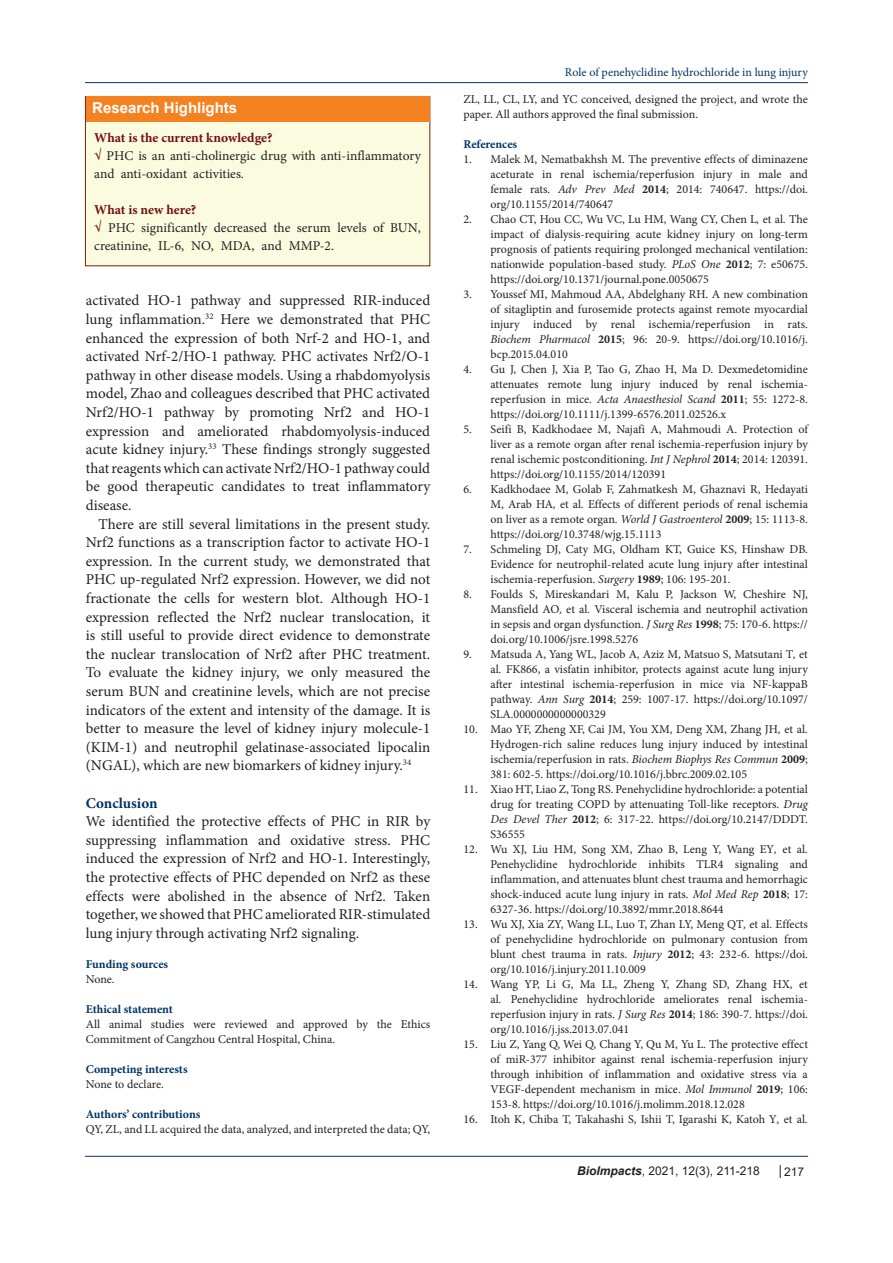
<style>
.page{position:relative;width:893px;height:1263px;background:#fff}
.page>*{position:absolute;margin:0;border:0;box-sizing:border-box;transform-origin:0 0}
.t1{font:15px/18.6px "Minion Pro";color:#231f20;text-align:justify}
.t2{font:700 15px "Arial";color:#fff}
.t3{font:700 15px "Minion Pro";color:#003264}
.BT{font:13.5px/18px "Minion Pro";color:#231f20}
.BT-2{font:700 13.5px "Minion Pro";color:#730e10}
.t4{font:12px/15px "Minion Pro";color:#231f20;text-align:justify}
.t5{font:700 12px "Minion Pro";letter-spacing:-.005em;color:#003466}
.t6{font:12px "Minion Pro";color:#003466}
.t7{font:12px "Arial";color:#231f20}
.s1{font-weight:700;color:#730e10}
.s2{font-style:italic}
.s3{font-weight:700}
.s4{font-weight:700;font-style:italic}
</style>
<div class="page">
<hr style="left:85px;top:82px;width:723px;height:1px;background:#053278">
<hr style="left:85px;top:1156px;width:723px;height:1px;background:#053278">
<svg style="left:780px;top:1165px;width:1px;height:13px"></svg>
<div style="left:85px;top:96px;width:345px;height:170px;background:#fbfbe0"></div>
<div style="left:86px;top:96px;width:343px;height:26px;background:#f58220"></div>
<p class="t2" style="left:92px;top:98px;width:147px">Research Highlights</p>
<p class="BT-2" style="left:94px;top:128px;width:180px">What is the current knowledge?</p>
<p class="BT" style="left:94px;top:146px;width:328px"><span class="s1">√</span> PHC is an anti-cholinergic drug with anti-inflammatory and anti-oxidant activities.</p>
<p class="BT-2" style="left:94px;top:200px;width:104px">What is new here?</p>
<p class="BT" style="left:94px;top:218px;width:328px"><span class="s1">√</span> PHC significantly decreased the serum levels of BUN, creatinine, IL-6, NO, MDA, and MMP-2.</p>
<p class="t1" style="left:86px;top:291px;width:346px">activated HO-1 pathway and suppressed RIR-induced lung inflammation.<sup>32</sup> Here we demonstrated that PHC enhanced the expression of both Nrf-2 and HO-1, and activated Nrf-2/HO-1 pathway. PHC activates Nrf2/O-1 pathway in other disease models. Using a rhabdomyolysis model, Zhao and colleagues described that PHC activated Nrf2/HO-1 pathway by promoting Nrf2 and HO-1 expression and ameliorated rhabdomyolysis-induced acute kidney injury.<sup>33</sup> These findings strongly suggested that reagents which can activate Nrf2/HO-1 pathway could be good therapeutic candidates to treat inflammatory disease.</p>
<p class="t1" style="left:86px;top:515px;width:346px;text-indent:13px">There are still several limitations in the present study.<br>Nrf2 functions as a transcription factor to activate HO-1 expression. In the current study, we demonstrated that PHC up-regulated Nrf2 expression. However, we did not fractionate the cells for western blot. Although HO-1 expression reflected the Nrf2 nuclear translocation, it is still useful to provide direct evidence to demonstrate the nuclear translocation of Nrf2 after PHC treatment.<br>To evaluate the kidney injury, we only measured the serum BUN and creatinine levels, which are not precise indicators of the extent and intensity of the damage. It is better to measure the level of kidney injury molecule-1 (KIM-1) and neutrophil gelatinase-associated lipocalin (NGAL), which are new biomarkers of kidney injury.<sup>34</sup></p>
<p class="t3" style="left:86px;top:792px;width:73px">Conclusion</p>
<p class="t1" style="left:86px;top:812px;width:346px">We identified the protective effects of PHC in RIR by suppressing inflammation and oxidative stress. PHC induced the expression of Nrf2 and HO-1. Interestingly, the protective effects of PHC depended on Nrf2 as these effects were abolished in the absence of Nrf2. Taken together, we showed that PHC ameliorated RIR-stimulated lung injury through activating Nrf2 signaling.</p>
<p class="t5" style="left:86px;top:955px;width:84px">Funding sources</p>
<p class="t4" style="left:86px;top:971px;width:30px">None.</p>
<p class="t5" style="left:86px;top:1000px;width:89px">Ethical statement</p>
<p class="t4" style="left:86px;top:1016px;width:346px">All animal studies were reviewed and approved by the Ethics<br>Commitment of Cangzhou Central Hospital, China.</p>
<p class="t5" style="left:86px;top:1060px;width:103px">Competing interests</p>
<p class="t4" style="left:86px;top:1076px;width:80px">None to declare.</p>
<p class="t5" style="left:86px;top:1105px;width:116px">Authors’ contributions</p>
<p class="t4" style="left:86px;top:1121px;width:346px">QY, ZL, and LL acquired the data, analyzed, and interpreted the data; QY,</p>
<p class="t6" style="left:565px;top:64px;width:244px">Role of penehyclidine hydrochloride in lung injury</p>
<p class="t4" style="left:463px;top:92px;width:346px">ZL, LL, CL, LY, and YC conceived, designed the project, and wrote the paper. All authors approved the final submission.</p>
<p class="t5" style="left:463px;top:136px;width:55px">References</p>
<p class="t4" style="left:490px;top:152px;width:319px;text-indent:-27px">1. Malek M, Nematbakhsh M. The preventive effects of diminazene aceturate in renal ischemia/reperfusion injury in male and female rats. <span class="s2">Adv Prev Med</span> <span class="s3">2014</span>; 2014: 740647. https://doi. org/10.1155/2014/740647</p>
<p class="t4" style="left:490px;top:212px;width:319px;text-indent:-27px">2. Chao CT, Hou CC, Wu VC, Lu HM, Wang CY, Chen L<span class="s2">,</span> et al<span class="s2">.</span> The impact of dialysis-requiring acute kidney injury on long-term prognosis of patients requiring prolonged mechanical ventilation: nationwide population-based study. <span class="s2">PLoS One</span> <span class="s3">2012</span>; 7: e50675. https://doi.org/10.1371/journal.pone.0050675</p>
<p class="t4" style="left:490px;top:287px;width:319px;text-indent:-27px">3. Youssef MI, Mahmoud AA, Abdelghany RH. A new combination of sitagliptin and furosemide protects against remote myocardial injury induced by renal ischemia/reperfusion in rats.<br><span class="s2">Biochem Pharmacol</span> <span class="s3">2015</span>; 96: 20-9. https://doi.org/10.1016/j. bcp.2015.04.010</p>
<p class="t4" style="left:490px;top:362px;width:319px;text-indent:-27px">4. Gu J, Chen J, Xia P, Tao G, Zhao H, Ma D. Dexmedetomidine attenuates remote lung injury induced by renal ischemia&shy;reperfusion in mice. <span class="s2">Acta Anaesthesiol Scand</span> <span class="s3">2011</span>; 55: 1272-8. https://doi.org/10.1111/j.1399-6576.2011.02526.x</p>
<p class="t4" style="left:490px;top:422px;width:319px;text-indent:-27px">5. Seifi B, Kadkhodaee M, Najafi A, Mahmoudi A. Protection of liver as a remote organ after renal ischemia-reperfusion injury by renal ischemic postconditioning. <span class="s2">Int J Nephrol</span> <span class="s3">2014</span>; 2014: 120391. https://doi.org/10.1155/2014/120391</p>
<p class="t4" style="left:490px;top:482px;width:319px;text-indent:-27px">6. Kadkhodaee M, Golab F, Zahmatkesh M, Ghaznavi R, Hedayati M, Arab HA<span class="s2">,</span> et al<span class="s2">.</span> Effects of different periods of renal ischemia on liver as a remote organ. <span class="s2">World J Gastroenterol</span> <span class="s3">2009</span>; 15: 1113-8. https://doi.org/10.3748/wjg.15.1113</p>
<p class="t4" style="left:490px;top:542px;width:319px;text-indent:-27px">7. Schmeling DJ, Caty MG, Oldham KT, Guice KS, Hinshaw DB.<br>Evidence for neutrophil-related acute lung injury after intestinal ischemia-reperfusion. <span class="s2">Surgery</span> <span class="s3">1989</span>; 106: 195-201.</p>
<p class="t4" style="left:490px;top:587px;width:319px;text-indent:-27px">8. Foulds S, Mireskandari M, Kalu P, Jackson W, Cheshire NJ, Mansfield AO<span class="s2">,</span> et al<span class="s2">.</span> Visceral ischemia and neutrophil activation in sepsis and organ dysfunction. <span class="s2">J Surg Res</span> <span class="s3">1998</span>; 75: 170-6. https:// doi.org/10.1006/jsre.1998.5276</p>
<p class="t4" style="left:490px;top:647px;width:319px;text-indent:-27px">9. Matsuda A, Yang WL, Jacob A, Aziz M, Matsuo S, Matsutani T<span class="s2">,</span> et al<span class="s2">.</span> FK866, a visfatin inhibitor, protects against acute lung injury after intestinal ischemia-reperfusion in mice via NF-kappaB pathway. <span class="s2">Ann Surg</span> <span class="s3">2014</span>; 259: 1007-17. https://doi.org/10.1097/ SLA.0000000000000329</p>
<p class="t4" style="left:490px;top:722px;width:319px;text-indent:-27px">10. Mao YF, Zheng XF, Cai JM, You XM, Deng XM, Zhang JH<span class="s2">,</span> et al<span class="s2">.<br></span>Hydrogen-rich saline reduces lung injury induced by intestinal ischemia/reperfusion in rats. <span class="s2">Biochem Biophys Res Commun</span> <span class="s3">2009</span>; 381: 602-5. https://doi.org/10.1016/j.bbrc.2009.02.105</p>
<p class="t4" style="left:490px;top:782px;width:319px;text-indent:-27px">11. Xiao HT, Liao Z, Tong RS. Penehyclidine hydrochloride: a potential drug for treating COPD by attenuating Toll-like receptors. <span class="s2">Drug Des Devel Ther</span> <span class="s3">2012</span>; 6: 317-22. https://doi.org/10.2147/DDDT.<br>S36555</p>
<p class="t4" style="left:490px;top:842px;width:319px;text-indent:-27px">12. Wu XJ, Liu HM, Song XM, Zhao B, Leng Y, Wang EY<span class="s2">,</span> et al<span class="s2">.<br></span>Penehyclidine hydrochloride inhibits TLR4 signaling and inflammation, and attenuates blunt chest trauma and hemorrhagic shock-induced acute lung injury in rats. <span class="s2">Mol Med Rep</span> <span class="s3">2018</span>; 17:<br>6327-36. https://doi.org/10.3892/mmr.2018.8644</p>
<p class="t4" style="left:490px;top:917px;width:319px;text-indent:-27px">13. Wu XJ, Xia ZY, Wang LL, Luo T, Zhan LY, Meng QT<span class="s2">,</span> et al<span class="s2">.</span> Effects of penehyclidine hydrochloride on pulmonary contusion from blunt chest trauma in rats. <span class="s2">Injury</span> <span class="s3">2012</span>; 43: 232-6. https://doi. org/10.1016/j.injury.2011.10.009</p>
<p class="t4" style="left:490px;top:977px;width:319px;text-indent:-27px">14. Wang YP, Li G, Ma LL, Zheng Y, Zhang SD, Zhang HX<span class="s2">,</span> et al<span class="s2">.</span> Penehyclidine hydrochloride ameliorates renal ischemia&shy;reperfusion injury in rats. <span class="s2">J Surg Res</span> <span class="s3">2014</span>; 186: 390-7. https://doi. org/10.1016/j.jss.2013.07.041</p>
<p class="t4" style="left:490px;top:1037px;width:319px;text-indent:-27px">15. Liu Z, Yang Q, Wei Q, Chang Y, Qu M, Yu L. The protective effect of miR-377 inhibitor against renal ischemia-reperfusion injury through inhibition of inflammation and oxidative stress via a VEGF-dependent mechanism in mice. <span class="s2">Mol Immunol</span> <span class="s3">2019</span>; 106:<br>153-8. https://doi.org/10.1016/j.molimm.2018.12.028</p>
<p class="t4" style="left:463px;top:1112px;width:346px">16. Itoh K, Chiba T, Takahashi S, Ishii T, Igarashi K, Katoh Y<span class="s2">,</span> et al<span class="s2">.</span></p>
<p class="t7" style="left:577px;top:1163px;width:184px"><span class="s4">BioImpacts</span>, 2021, 12(3), 211-218</p>
<p class="t7" style="left:784px;top:1164px;width:22px">217</p>
</div>
